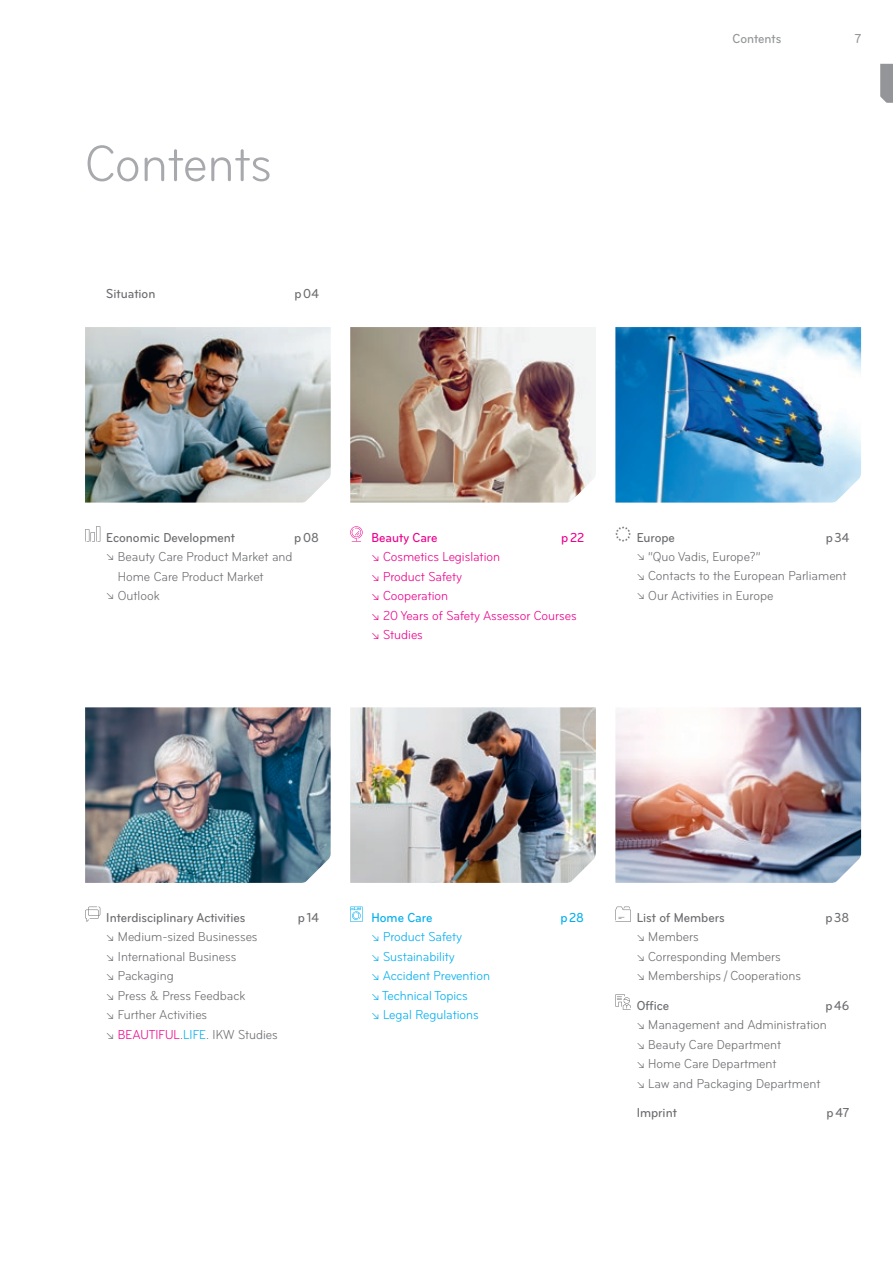
<style>
.page{position:relative;width:893px;height:1263px;background:#fff}
.page>*{position:absolute;margin:0;border:0;box-sizing:border-box;transform-origin:0 0}
.t1{font:condensed 52.5px "Bryant";color:#a8a9ad}
.t2{font:condensed 13.5px/19.5px "Bryant";color:#6c6d70}
.t3{font:500 condensed 13.5px "Bryant";color:#6c6d70}
.t4{font:condensed 13.5px/19.5px "Bryant";color:#ed028c}
.t5{font:condensed 13.5px/19.5px "Bryant";color:#00aeef}
.t6{font:500 condensed 13.5px "Bryant";color:#ed028c}
.t7{font:500 condensed 13.5px "Bryant";color:#00aeef}
.t8{font:500 condensed 13.5px "Bryant";color:#939598}
.s1{color:#ed028c}
.s2{color:#00aeef}
</style>
<div class="page">
<svg style="left:85px;top:526px;width:15px;height:16px"></svg>
<svg style="left:85px;top:906px;width:15px;height:16px"></svg>
<svg style="left:350px;top:906px;width:13px;height:16px"></svg>
<svg style="left:615px;top:906px;width:16px;height:16px"></svg>
<svg style="left:615px;top:994px;width:16px;height:16px"></svg>
<svg style="left:350px;top:526px;width:13px;height:16px"></svg>
<svg style="left:615px;top:526px;width:16px;height:16px"></svg>
<img style="left:85px;top:327px;width:246px;height:176px">
<img style="left:350px;top:327px;width:246px;height:176px">
<img style="left:350px;top:707px;width:246px;height:176px">
<img style="left:615px;top:327px;width:246px;height:176px">
<img style="left:85px;top:707px;width:246px;height:176px">
<img style="left:615px;top:707px;width:246px;height:176px">
<svg style="left:880px;top:64px;width:13px;height:39px"></svg>
<h1 class="t1" style="left:85px;top:133px;width:188px">Contents</h1>
<p class="t3" style="left:106px;top:285px;width:51px">Situation</p>
<p class="t3" style="left:294px;top:285px;width:26px">p04</p>
<p class="t8" style="left:733px;top:30px;width:50px">Contents</p>
<p class="t8" style="left:855px;top:30px;width:8px">7</p>
<p class="t3" style="left:106px;top:529px;width:130px">Economic Development</p>
<p class="t3" style="left:294px;top:529px;width:26px">p08</p>
<p class="t2" style="left:106px;top:547px;width:188px">n Beauty Care Product Market and</p>
<p class="t2" style="left:118px;top:567px;width:147px">Home Care Product Market</p>
<p class="t2" style="left:106px;top:586px;width:55px">n Outlook</p>
<p class="t6" style="left:371px;top:529px;width:68px">Beauty Care</p>
<p class="t6" style="left:561px;top:529px;width:24px">p22</p>
<p class="t4" style="left:371px;top:547px;width:207px">n Cosmetics Legislation<br>n Product Safety<br>n Cooperation<br>n 20 Years of Safety Assessor Courses n Studies</p>
<p class="t3" style="left:637px;top:529px;width:40px">Europe</p>
<p class="t3" style="left:826px;top:529px;width:25px">p34</p>
<p class="t2" style="left:637px;top:547px;width:211px;line-height:18.8px">n “Quo Vadis, Europe?”<br>n Contacts to the European Parliament</p>
<p class="t2" style="left:637px;top:586px;width:138px">n Our Activities in Europe</p>
<p class="t3" style="left:106px;top:909px;width:141px">Interdisciplinary Activities</p>
<p class="t3" style="left:298px;top:909px;width:23px">p14</p>
<p class="t2" style="left:106px;top:927px;width:173px">n Medium-sized Businesses<br>n International Business<br>n Packaging<br>n Press &amp; Press Feedback<br>n Further Activities<br>n <span class="s1">BEAUTIFUL</span>.<span class="s2">LIFE</span>. IKW Studies</p>
<p class="t7" style="left:371px;top:909px;width:62px">Home Care</p>
<p class="t7" style="left:560px;top:909px;width:25px">p28</p>
<p class="t5" style="left:371px;top:927px;width:120px">n Product Safety<br>n Sustainability<br>n Accident Prevention n Technical Topics<br>n Legal Regulations</p>
<p class="t3" style="left:637px;top:909px;width:89px">List of Members</p>
<p class="t3" style="left:825px;top:909px;width:25px">p38</p>
<p class="t2" style="left:637px;top:927px;width:166px">n Members<br>n Corresponding Members<br>n Memberships /Cooperations</p>
<p class="t3" style="left:637px;top:997px;width:34px">Office</p>
<p class="t3" style="left:825px;top:997px;width:25px">p46</p>
<p class="t2" style="left:637px;top:1015px;width:192px">n Management and Administration n Beauty Care Department<br>n Home Care Department<br>n Law and Packaging Department</p>
<p class="t3" style="left:637px;top:1104px;width:42px">Imprint</p>
<p class="t3" style="left:827px;top:1104px;width:24px">p47</p>
</div>
